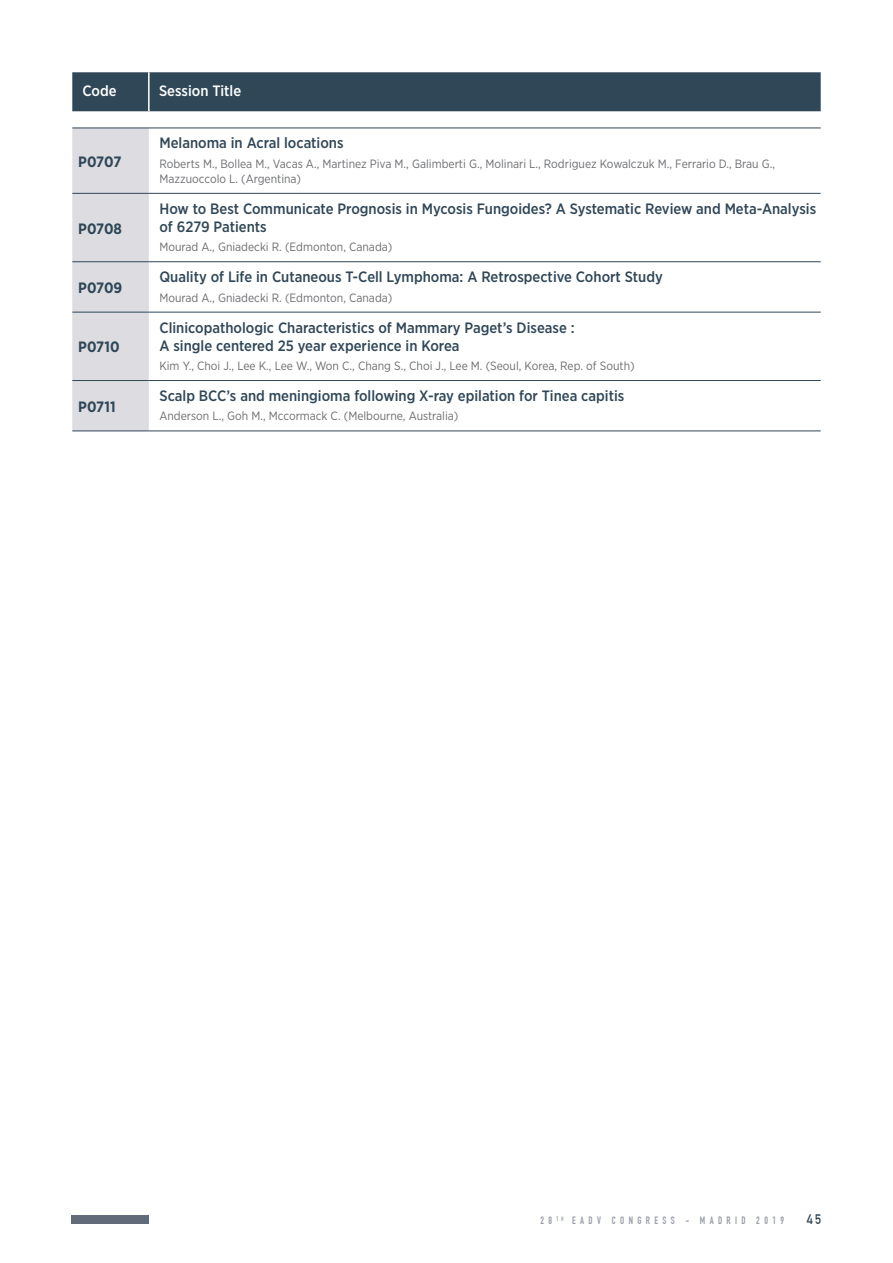
<style>
.page{position:relative;width:893px;height:1263px;background:#fff}
.page>*{position:absolute;margin:0;border:0;box-sizing:border-box;transform-origin:0 0}
.t1{font:500 15px/18px "Gotham Narrow";color:#304758}
.t2{font:700 15px "Gotham Narrow";color:#304758}
.t3{font:500 15px "Gotham Narrow";color:#fff}
.t4{font:700 13.5px "DIN Alternate";color:#304758;scale:.93 1}
.t5{font:12px/15px "Gotham Narrow";color:#6d6e71}
.t6{font:700 10.5px "DIN Condensed";letter-spacing:.45em;color:#989ca7;scale:.93 1}
</style>
<div class="page">
<div style="left:72px;top:1215px;width:77px;height:9px;background:#626b7a"></div>
<div style="left:72px;top:72px;width:749px;height:39px;background:#304758"></div>
<hr style="left:148px;top:72px;width:2px;height:39px;background:#fff">
<div style="left:72px;top:129px;width:77px;height:301px;background:#dddde1"></div>
<hr style="left:72px;top:128px;width:77px;height:1px;background:#304758">
<hr style="left:149px;top:128px;width:672px;height:1px;background:#304758">
<hr style="left:72px;top:193px;width:77px;height:1px;background:#304758">
<hr style="left:149px;top:193px;width:672px;height:1px;background:#304758">
<hr style="left:72px;top:261px;width:77px;height:1px;background:#304758">
<hr style="left:149px;top:261px;width:672px;height:1px;background:#304758">
<hr style="left:72px;top:312px;width:77px;height:1px;background:#304758">
<hr style="left:149px;top:312px;width:672px;height:1px;background:#304758">
<hr style="left:72px;top:380px;width:77px;height:1px;background:#304758">
<hr style="left:149px;top:380px;width:672px;height:1px;background:#304758">
<hr style="left:72px;top:430px;width:77px;height:1px;background:#304758">
<hr style="left:149px;top:430px;width:672px;height:1px;background:#304758">
<p class="t3" style="left:83px;top:82px;width:36px">Code</p>
<p class="t3" style="left:159px;top:82px;width:84px">Session Title</p>
<p class="t2" style="left:78px;top:152px;width:45px">P0707</p>
<p class="t2" style="left:78px;top:219px;width:45px">P0708</p>
<p class="t2" style="left:78px;top:278px;width:46px">P0709</p>
<p class="t2" style="left:78px;top:337px;width:43px">P0710</p>
<p class="t2" style="left:78px;top:397px;width:39px">P0711</p>
<p class="t1" style="left:159px;top:134px;width:186px">Melanoma in Acral locations</p>
<p class="t5" style="left:159px;top:156px;width:617px">Roberts M., Bollea M., Vacas A., Martinez Piva M., Galimberti G., Molinari L., Rodriguez Kowalczuk M., Ferrario D., Brau G.,<br>Mazzuoccolo L. (Argentina)</p>
<p class="t1" style="left:159px;top:199px;width:658px">How to Best Communicate Prognosis in Mycosis Fungoides? A Systematic Review and Meta-Analysis of 6279 Patients</p>
<p class="t5" style="left:159px;top:239px;width:234px">Mourad A., Gniadecki R. (Edmonton, Canada)</p>
<p class="t1" style="left:159px;top:268px;width:505px">Quality of Life in Cutaneous T-Cell Lymphoma: A Retrospective Cohort Study</p>
<p class="t5" style="left:159px;top:290px;width:234px">Mourad A., Gniadecki R. (Edmonton, Canada)</p>
<p class="t1" style="left:159px;top:318px;width:417px">Clinicopathologic Characteristics of Mammary Paget’s Disease :<br>A single centered 25 year experience in Korea</p>
<p class="t5" style="left:159px;top:358px;width:477px">Kim Y., Choi J., Lee K., Lee W., Won C., Chang S., Choi J., Lee M. (Seoul, Korea, Rep. of South)</p>
<p class="t1" style="left:159px;top:386px;width:466px">Scalp BCC’s and meningioma following X-ray epilation for Tinea capitis</p>
<p class="t5" style="left:159px;top:408px;width:300px">Anderson L., Goh M., Mccormack C. (Melbourne, Australia)</p>
<p class="t6" style="left:540px;top:1214px;width:263px">28 <sup>TH</sup> EADV CONGRESS - MADRID 2019</p>
<p class="t4" style="left:807px;top:1209px;width:17px">45</p>
</div>
